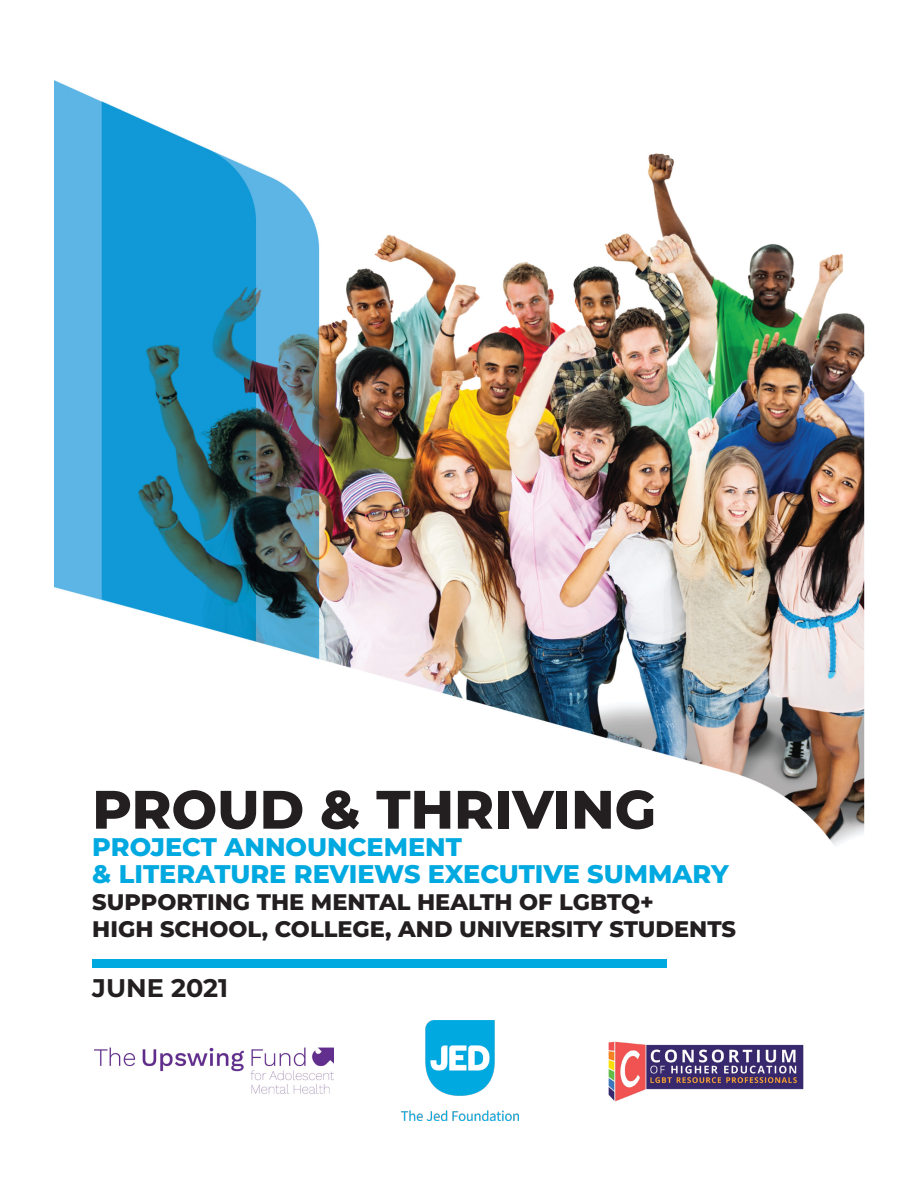
<style>
.page{position:relative;width:918px;height:1188px;background:#fff}
.page>*{position:absolute;margin:0;border:0;box-sizing:border-box;transform-origin:0 0}
.t1{font:800 54px "Montserrat";color:#231f20}
.t2{font:800 25.5px "Montserrat";color:#00a9e0}
.t3{font:700 25.5px "Montserrat";color:#231f20}
.t4{font:800 22.5px "Montserrat";color:#231f20}
</style>
<div class="page">
<img style="left:54px;top:80px;width:811px;height:1000px">
<div style="left:92px;top:959px;width:575px;height:8px;background:#00a9e0"></div>
<img style="left:592px;top:1028px;width:229px;height:74px">
<img style="left:401px;top:1021px;width:118px;height:99px">
<img style="left:95px;top:1008px;width:238px;height:86px">
<p class="t1" style="left:92px;top:770px;width:565px">PROUD &amp; THRIVING</p>
<p class="t2" style="left:92px;top:828px;width:371px">PROJECT ANNOUNCEMENT</p>
<p class="t2" style="left:92px;top:855px;width:638px">&amp; LITERATURE REVIEWS EXECUTIVE SUMMARY</p>
<p class="t4" style="left:92px;top:885px;width:563px">SUPPORTING THE MENTAL HEALTH OF LGBTQ+</p>
<p class="t4" style="left:92px;top:912px;width:645px">HIGH SCHOOL, COLLEGE, AND UNIVERSITY STUDENTS</p>
<p class="t3" style="left:92px;top:969px;width:138px">JUNE 2021</p>
</div>
